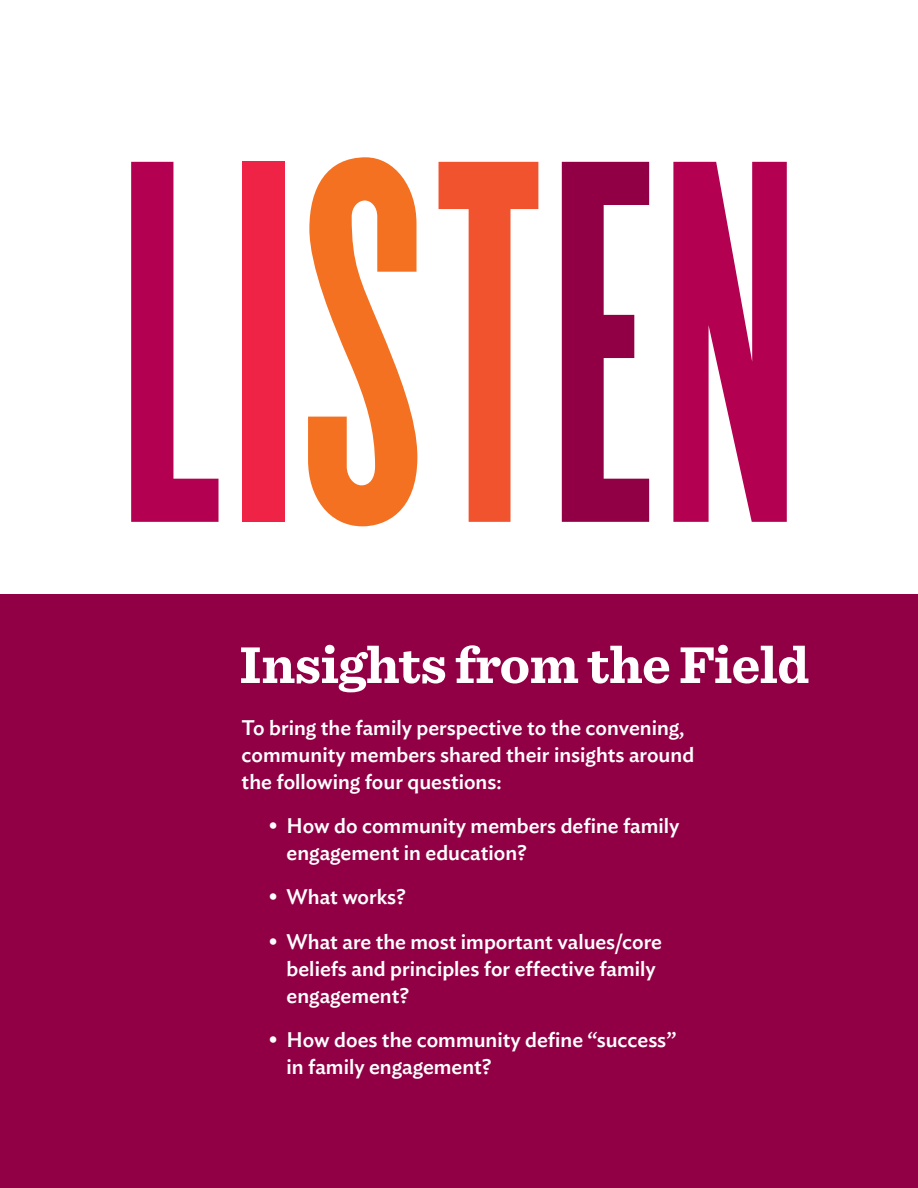
<style>
.page{position:relative;width:918px;height:1188px;background:#fff}
.page>*{position:absolute;margin:0;border:0;box-sizing:border-box;transform-origin:0 0}
.t1{font:450px "Champion HTF Bantamweight";letter-spacing:.02em;color:#b30050}
.t2{font:700 54px "Sentinel";letter-spacing:-.01em;color:#fff}
.t3{font:500 21px/27px "Ideal Sans";color:#fff}
.s1{color:#ee2346}
.s2{color:#f37121}
.s3{color:#f0532d}
.s4{color:#910045}
</style>
<div class="page">
<div style="left:0;top:594px;width:918px;height:594px;background:#910045"></div>
<h1 class="t1" style="left:121px;top:63px;width:677px">L<span class="s1">I</span><span class="s2">S</span><span class="s3">T</span><span class="s4">E</span>N</h1>
<h2 class="t2" style="left:239px;top:622px;width:572px">Insights from the Field</h2>
<p class="t3" style="left:242px;top:712px;width:454px">To bring the family perspective to the convening, community members shared their insights around the following four questions:</p>
<p class="t3" style="left:287px;top:811px;width:394px;text-indent:-18px">• How do community members define family engagement in education?</p>
<p class="t3" style="left:269px;top:882px;width:139px">• What works?</p>
<p class="t3" style="left:287px;top:926px;width:377px;text-indent:-18px">• What are the most important values/core beliefs and principles for effective family engagement?</p>
<p class="t3" style="left:287px;top:1024px;width:391px;text-indent:-18px">• How does the community define “success” in family engagement?</p>
</div>
